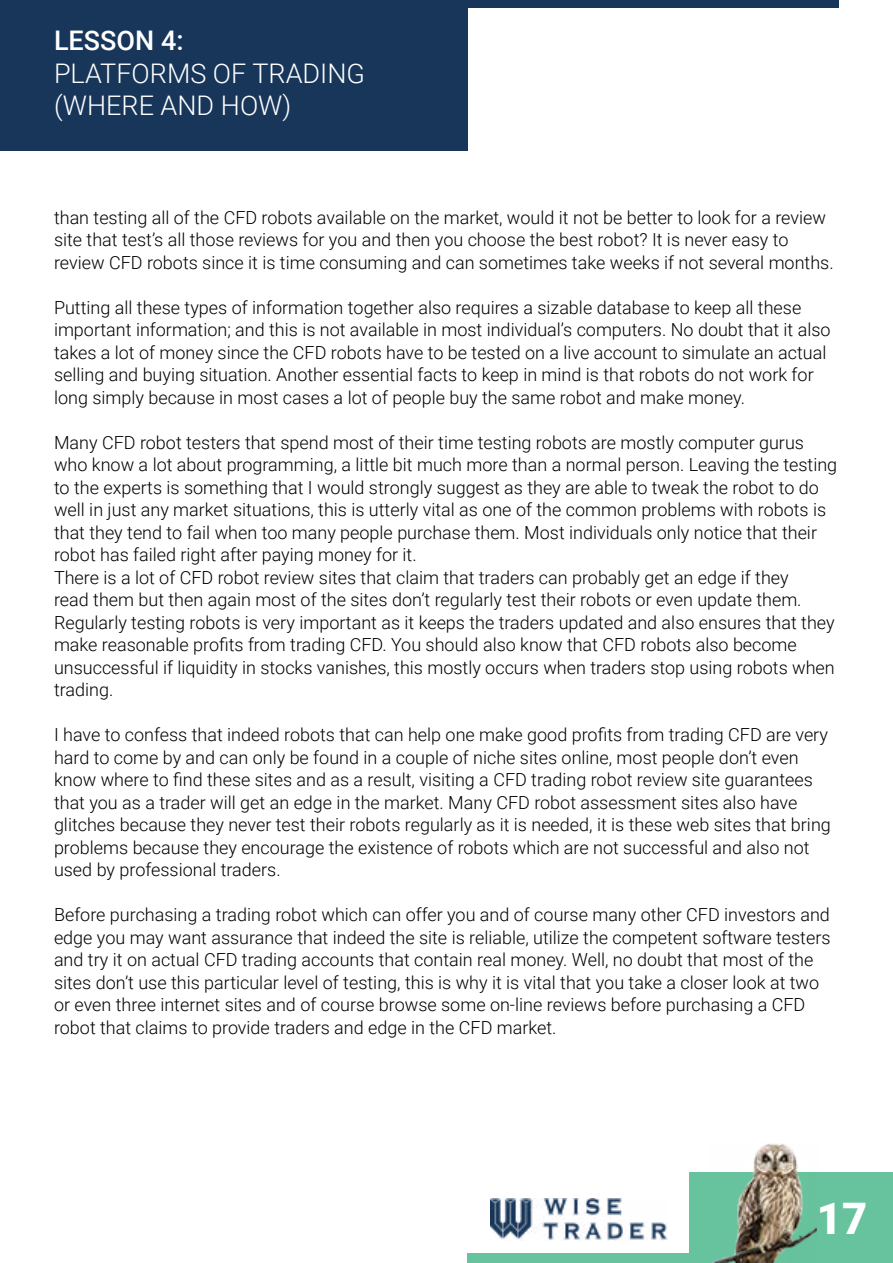
<style>
.page{position:relative;width:893px;height:1263px;background:#fff}
.page>*{position:absolute;margin:0;border:0;box-sizing:border-box;transform-origin:0 0}
.t1{font:900 43.5px "Roboto";color:#fff}
.t2{font:300 27px/32.4px "Roboto";color:#fff}
.t3{font:500 27px "Roboto";color:#fff}
.t4{font:300 18px/22.5px "Roboto";color:#000}
</style>
<div class="page">
<div style="left:467px;top:1254px;width:222px;height:9px;background:#67c39d"></div>
<div style="left:689px;top:1173px;width:204px;height:90px;background:#67c39d"></div>
<img style="left:710px;top:1143px;width:108px;height:120px">
<img style="left:490px;top:1198px;width:177px;height:42px">
<div style="left:0;top:0;width:467px;height:150px;background:#18365a"></div>
<div style="left:445px;top:0;width:394px;height:8px;background:#18365a"></div>
<h2 class="t3" style="left:54px;top:22px;width:131px">LESSON 4:</h2>
<h2 class="t2" style="left:54px;top:56px;width:313px">PLATFORMS OF TRADING (WHERE AND HOW)</h2>
<p class="t4" style="left:54px;top:205px;width:781px">than testing all of the CFD robots available on the market, would it not be better to look for a review site that test’s all those reviews for you and then you choose the best robot? It is never easy to review CFD robots since it is time consuming and can sometimes take weeks if not several months.</p>
<p class="t4" style="left:54px;top:295px;width:778px">Putting all these types of information together also requires a sizable database to keep all these important information; and this is not available in most individual’s computers. No doubt that it also takes a lot of money since the CFD robots have to be tested on a live account to simulate an actual selling and buying situation. Another essential facts to keep in mind is that robots do not work for long simply because in most cases a lot of people buy the same robot and make money.</p>
<p class="t4" style="left:54px;top:430px;width:785px">Many CFD robot testers that spend most of their time testing robots are mostly computer gurus who know a lot about programming, a little bit much more than a normal person. Leaving the testing to the experts is something that I would strongly suggest as they are able to tweak the robot to do well in just any market situations, this is utterly vital as one of the common problems with robots is that they tend to fail when too many people purchase them. Most individuals only notice that their robot has failed right after paying money for it.<br>There is a lot of CFD robot review sites that claim that traders can probably get an edge if they<br>read them but then again most of the sites don’t regularly test their robots or even update them.<br>Regularly testing robots is very important as it keeps the traders updated and also ensures that they make reasonable profits from trading CFD. You should also know that CFD robots also become unsuccessful if liquidity in stocks vanishes, this mostly occurs when traders stop using robots when trading.</p>
<p class="t4" style="left:54px;top:723px;width:778px">I have to confess that indeed robots that can help one make good profits from trading CFD are very hard to come by and can only be found in a couple of niche sites online, most people don’t even know where to find these sites and as a result, visiting a CFD trading robot review site guarantees that you as a trader will get an edge in the market. Many CFD robot assessment sites also have glitches because they never test their robots regularly as it is needed, it is these web sites that bring problems because they encourage the existence of robots which are not successful and also not used by professional traders.</p>
<p class="t4" style="left:54px;top:903px;width:778px">Before purchasing a trading robot which can offer you and of course many other CFD investors and edge you may want assurance that indeed the site is reliable, utilize the competent software testers and try it on actual CFD trading accounts that contain real money. Well, no doubt that most of the sites don’t use this particular level of testing, this is why it is vital that you take a closer look at two or even three internet sites and of course browse some on-line reviews before purchasing a CFD robot that claims to provide traders and edge in the CFD market.</p>
<h1 class="t1" style="left:817px;top:1188px;width:52px">17</h1>
</div>
